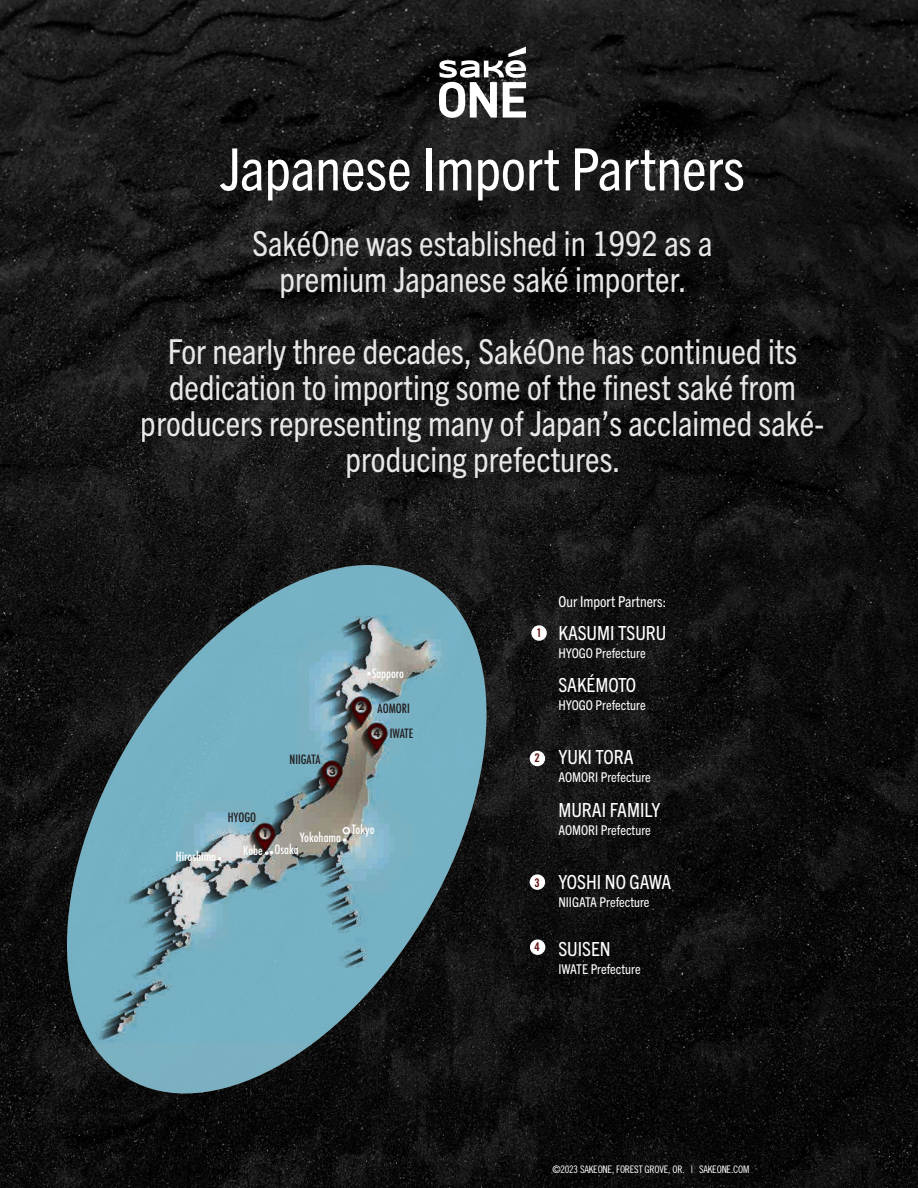
<style>
.page{position:relative;width:918px;height:1188px;background:#fff}
.page>*{position:absolute;margin:0;border:0;box-sizing:border-box;transform-origin:0 0}
.t1{font:condensed 58.5px "Trade Gothic Next LT Pro";color:#fff}
.t2{font:condensed 34.5px/36px "Trade Gothic Next LT Pro";color:#fff;text-align:center}
.t3{font:condensed 19.5px "Trade Gothic Next LT Pro";color:#fff}
.t4{font:condensed 15px "Trade Gothic Next LT Pro";color:#fff}
.t5{font:condensed 13.5px "Trade Gothic Next LT Pro";color:#fff}
.t6{font:500 condensed 12.45px "Futura";color:#fff}
.t7{font:500 condensed 12.45px "Futura";color:#231f20}
.t8{font:12px "Trade Gothic LT Pro Bd Cn 20";color:#5d100f}
.t9{font:10.35px "Trade Gothic LT Pro Cn 18";letter-spacing:-.02em;color:#fff}
.t10{font:700 10.05px "Futura";color:#231f20}
</style>
<div class="page">
<img style="left:0;top:0;width:918px;height:1188px">
<img style="left:46px;top:565px;width:462px;height:562px">
<svg style="left:439px;top:47px;width:87px;height:71px"></svg>
<div style="left:532px;top:626px;width:14px;height:14px;background:#fff;border-radius:50%"></div>
<div style="left:531px;top:625px;width:16px;height:16px;border:1px solid #fff;border-radius:50%"></div>
<div style="left:530px;top:752px;width:14px;height:13px;background:#fff;border-radius:50%"></div>
<div style="left:530px;top:751px;width:15px;height:15px;border:1px solid #fff;border-radius:50%"></div>
<div style="left:531px;top:940px;width:14px;height:14px;background:#fff;border-radius:50%"></div>
<div style="left:530px;top:939px;width:15px;height:16px;border:1px solid #fff;border-radius:50%"></div>
<div style="left:530px;top:875px;width:14px;height:14px;background:#fff;border-radius:50%"></div>
<div style="left:530px;top:874px;width:15px;height:16px;border:1px solid #fff;border-radius:50%"></div>
<div style="left:343px;top:827px;width:7px;height:7px;border:2px solid #fff;border-radius:50%"></div>
<svg style="left:218px;top:857px;width:3px;height:4px"></svg>
<svg style="left:265px;top:851px;width:8px;height:4px"></svg>
<svg style="left:343px;top:838px;width:3px;height:4px"></svg>
<svg style="left:367px;top:672px;width:4px;height:3px"></svg>
<p class="t1" style="left:220px;top:129px;width:526px">Japanese Import Partners</p>
<p class="t2" style="left:253px;top:223px;width:461px">SakéOne was established in 1992 as a premium Japanese saké importer.</p>
<p class="t2" style="left:141px;top:331px;width:685px">For nearly three decades, SakéOne has continued its dedication to importing some of the finest saké from producers representing many of Japan’s acclaimed saké&shy;producing prefectures.</p>
<p class="t7" style="left:289px;top:752px;width:33px">NIIGATA</p>
<p class="t10" style="left:329px;top:764px;width:8px">3</p>
<p class="t6" style="left:372px;top:665px;width:34px">Sapporo</p>
<p class="t10" style="left:358px;top:699px;width:8px">2</p>
<p class="t7" style="left:378px;top:701px;width:34px">AOMORI</p>
<p class="t7" style="left:390px;top:726px;width:25px">IWATE</p>
<p class="t10" style="left:373px;top:726px;width:8px">4</p>
<p class="t6" style="left:176px;top:849px;width:42px">Hiroshima</p>
<p class="t7" style="left:228px;top:810px;width:30px">HYOGO</p>
<p class="t10" style="left:262px;top:826px;width:8px">1</p>
<p class="t6" style="left:243px;top:842px;width:21px">Kobe</p>
<p class="t6" style="left:300px;top:829px;width:43px">Yokohama</p>
<p class="t6" style="left:275px;top:841px;width:26px">Osaka</p>
<p class="t6" style="left:352px;top:822px;width:24px">Tokyo</p>
<p class="t8" style="left:536px;top:626px;width:7px">1</p>
<p class="t8" style="left:535px;top:751px;width:7px">2</p>
<p class="t8" style="left:535px;top:875px;width:7px">3</p>
<p class="t8" style="left:534px;top:940px;width:7px">4</p>
<p class="t4" style="left:558px;top:591px;width:109px">Our Import Partners:</p>
<p class="t3" style="left:558px;top:619px;width:110px">KASUMI TSURU</p>
<p class="t5" style="left:558px;top:643px;width:89px">HYOGO Prefecture</p>
<p class="t3" style="left:558px;top:672px;width:79px">SAKÉMOTO</p>
<p class="t5" style="left:558px;top:696px;width:89px">HYOGO Prefecture</p>
<p class="t3" style="left:558px;top:744px;width:77px">YUKI TORA</p>
<p class="t5" style="left:558px;top:768px;width:94px">AOMORI Prefecture</p>
<p class="t3" style="left:558px;top:796px;width:104px">MURAI FAMILY</p>
<p class="t5" style="left:558px;top:820px;width:94px">AOMORI Prefecture</p>
<p class="t3" style="left:558px;top:868px;width:114px">YOSHI NO GAWA</p>
<p class="t5" style="left:558px;top:892px;width:93px">NIIGATA Prefecture</p>
<p class="t3" style="left:558px;top:936px;width:54px">SUISEN</p>
<p class="t5" style="left:558px;top:960px;width:84px">IWATE Prefecture</p>
<p class="t9" style="left:552px;top:1163px;width:198px">©2023 SAKEONE, FOREST GROVE, OR. | SAKEONE.COM</p>
</div>
